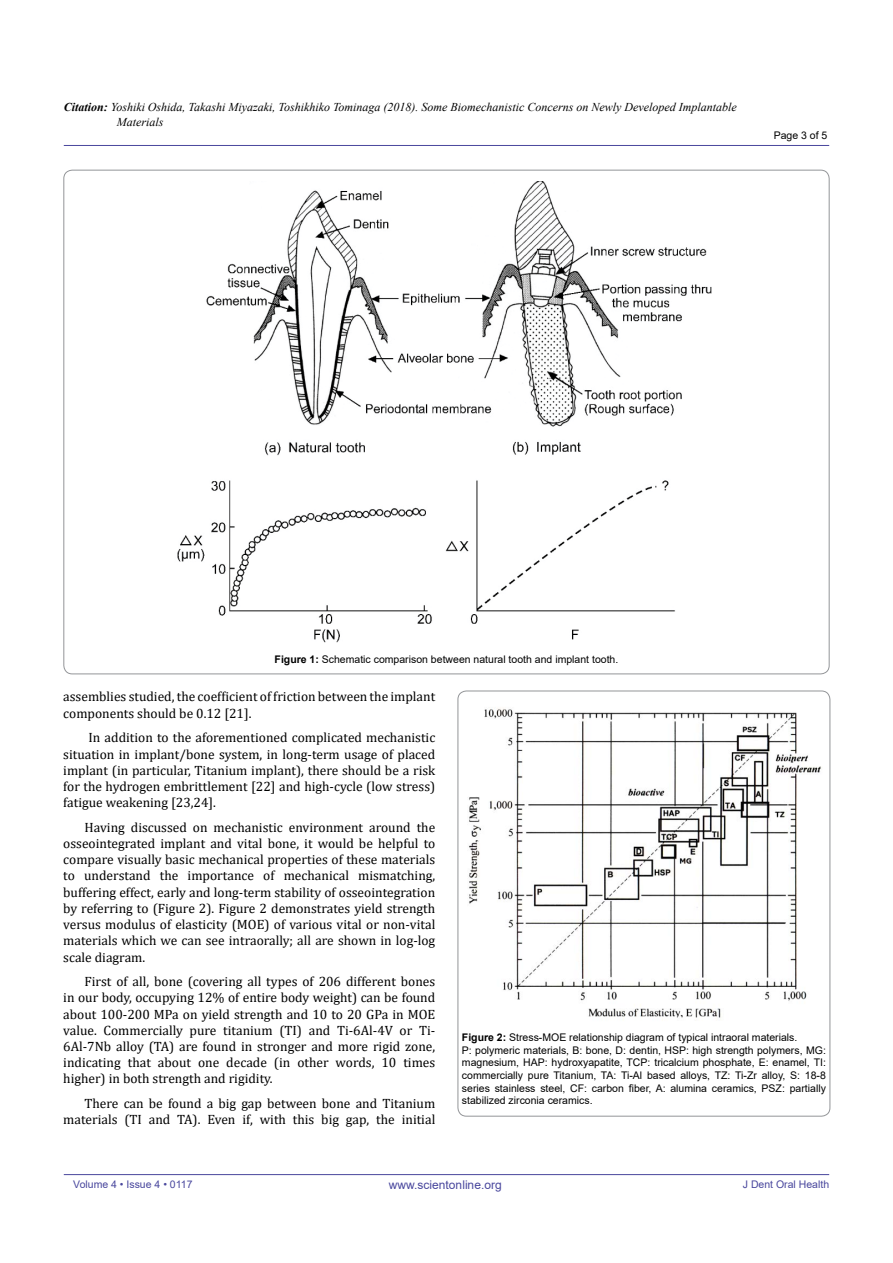
<style>
.page{position:relative;width:893px;height:1263px;background:#fff}
.page>*{position:absolute;margin:0;border:0;box-sizing:border-box;transform-origin:0 0}
.t1{font:13.5px/16.2px "Cambria";color:#000;text-align:justify}
.t2{font:italic 12px/15px "Times New Roman";color:#000}
.t3{font:12px "Arial";color:#49479d}
.t4{font:10.5px/12.6px "Arial";color:#000}
.t5{font:10.5px "Arial";color:#49479d}
.s1{font-weight:700}
</style>
<div class="page">
<hr style="left:64px;top:1174px;width:765px;height:1px;background:#49479d">
<hr style="left:64px;top:145px;width:765px;height:1px;background:#49479d">
<img style="left:177px;top:181px;width:535px;height:462px">
<img style="left:469px;top:709px;width:353px;height:311px">
<p class="t2" style="left:117px;top:99px;width:621px;text-indent:-53px"><span class="s1">Citation:</span> Yoshiki Oshida, Takashi Miyazaki, Toshikhiko Tominaga (2018). Some Biomechanistic Concerns on Newly Developed Implantable<br>Materials</p>
<p class="t4" style="left:774px;top:129px;width:55px">Page 3 of 5</p>
<p class="t4" style="left:275px;top:653px;width:345px"><span class="s1">Figure 1:</span> Schematic comparison between natural tooth and implant tooth.</p>
<p class="t1" style="left:63px;top:689px;width:374px">assemblies studied, the coefficient of friction between the implant components should be 0.12 [21].</p>
<p class="t1" style="left:63px;top:730px;width:374px;text-indent:25px">In addition to the aforementioned complicated mechanistic situation in implant/bone system, in long-term usage of placed implant (in particular, Titanium implant), there should be a risk for the hydrogen embrittlement [22] and high-cycle (low stress) fatigue weakening [23,24].</p>
<p class="t1" style="left:63px;top:819px;width:374px;text-indent:21px">Having discussed on mechanistic environment around the osseointegrated implant and vital bone, it would be helpful to compare visually basic mechanical properties of these materials to understand the importance of mechanical mismatching, buffering effect, early and long-term stability of osseointegration by referring to (Figure 2). Figure 2 demonstrates yield strength versus modulus of elasticity (MOE) of various vital or non-vital materials which we can see intraorally; all are shown in log-log scale diagram.</p>
<p class="t1" style="left:63px;top:973px;width:374px;text-indent:21px">First of all, bone (covering all types of 206 different bones in our body, occupying 12% of entire body weight) can be found about 100-200 MPa on yield strength and 10 to 20 GPa in MOE value. Commercially pure titanium (TI) and Ti-6Al-4V or Ti-6Al-7Nb alloy (TA) are found in stronger and more rigid zone, indicating that about one decade (in other words, 10 times higher) in both strength and rigidity.</p>
<p class="t1" style="left:63px;top:1095px;width:374px;text-align:right">There can be found a big gap between bone and Titanium materials (TI and TA). Even if, with this big gap, the initial</p>
<p class="t4" style="left:462px;top:1031px;width:365px"><span class="s1">Figure 2:</span> Stress-MOE relationship diagram of typical intraoral materials.<br>P: polymeric materials, B: bone, D: dentin, HSP: high strength polymers, MG: magnesium, HAP: hydroxyapatite, TCP: tricalcium phosphate, E: enamel, TI: commercially pure Titanium, TA: Ti-Al based alloys, TZ: Ti-Zr alloy, S: 18-8 series stainless steel, CF: carbon fiber, A: alumina ceramics, PSZ: partially stabilized zirconia ceramics.</p>
<p class="t5" style="left:73px;top:1177px;width:121px">Volume 4 • Issue 4 • 0117</p>
<p class="t3" style="left:389px;top:1177px;width:114px">www.scientonline.org</p>
<p class="t5" style="left:743px;top:1177px;width:88px">J Dent Oral Health</p>
</div>
